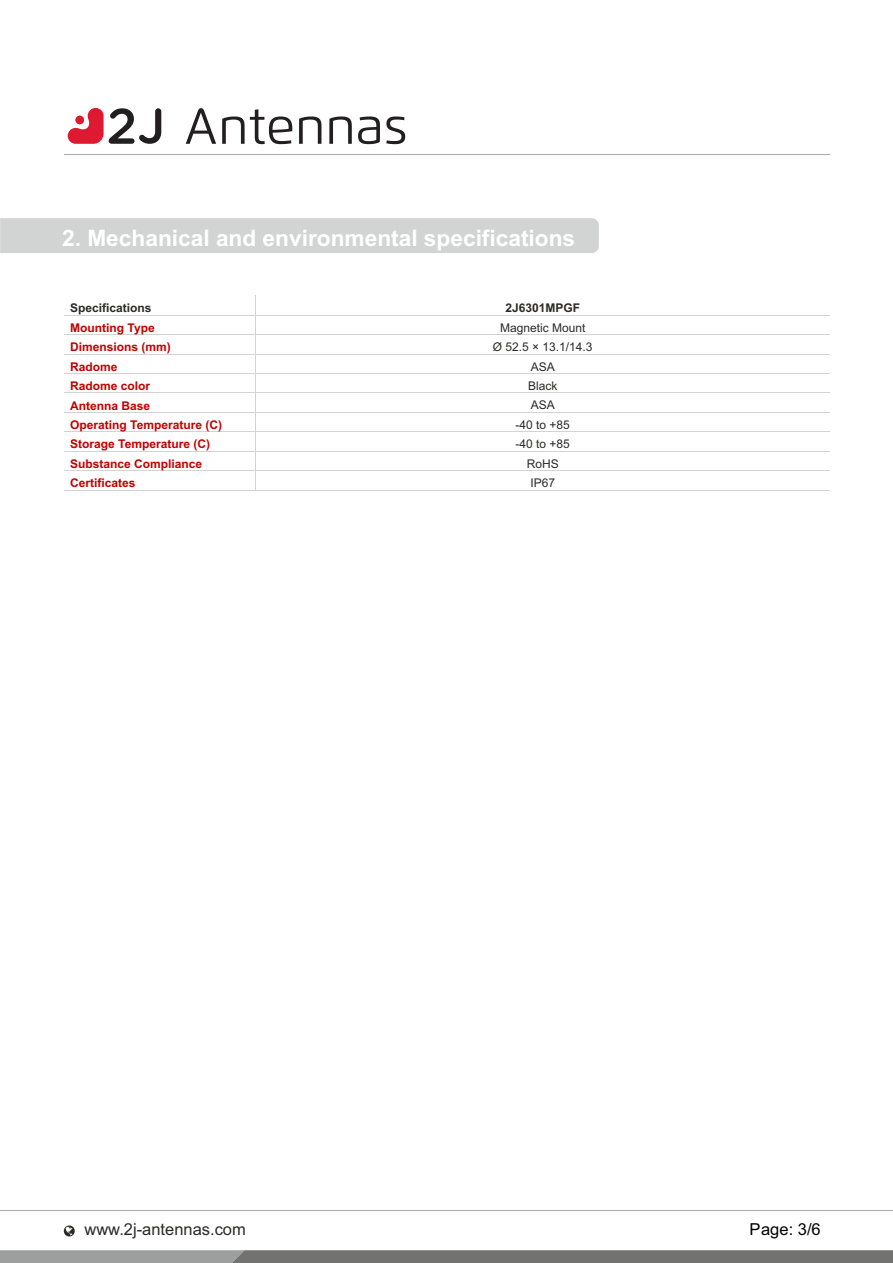
<style>
.page{position:relative;width:893px;height:1263px;background:#fff}
.page>*{position:absolute;margin:0;border:0;box-sizing:border-box;transform-origin:0 0}
.t1{font:700 22.65px "Arial";color:#fff}
.t2{font:16.5px "Arial";color:#2b2a29}
.t3{font:16.5px "Arial";color:#000}
.t4{font:700 12px/19.4px "Arial";color:#c00000}
.t5{font:12px/19.4px "Arial";color:#2b2a29;text-align:center}
.t6{font:700 12px "Arial";color:#2b2a29}
</style>
<div class="page">
<svg style="left:0;top:1250px;width:893px;height:13px;background:#7f807f"></svg>
<hr style="left:0;top:1210px;width:893px;height:1px;background:#a9a9a9">
<svg style="left:63px;top:1225px;width:12px;height:11px"></svg>
<div style="left:0;top:218px;width:599px;height:35px;background:#d2d3d3"></div>
<hr style="left:64px;top:315px;width:765px;height:1px;background:#d2d3d3">
<hr style="left:64px;top:334px;width:765px;height:1px;background:#d2d3d3">
<hr style="left:64px;top:354px;width:765px;height:1px;background:#d2d3d3">
<hr style="left:64px;top:373px;width:765px;height:1px;background:#d2d3d3">
<hr style="left:64px;top:393px;width:765px;height:1px;background:#d2d3d3">
<hr style="left:64px;top:412px;width:765px;height:1px;background:#d2d3d3">
<hr style="left:64px;top:432px;width:765px;height:1px;background:#d2d3d3">
<hr style="left:64px;top:451px;width:765px;height:1px;background:#d2d3d3">
<hr style="left:64px;top:470px;width:765px;height:1px;background:#d2d3d3">
<hr style="left:255px;top:296px;width:1px;height:194px;background:#d2d3d3">
<hr style="left:64px;top:490px;width:765px;height:1px;background:#d2d3d3">
<hr style="left:64px;top:154px;width:765px;height:1px;background:#a9a9a9">
<svg style="left:68px;top:108px;width:93px;height:36px"></svg>
<div style="left:75px;top:116px;width:9px;height:8px;background:#dd1a32;border-radius:50%"></div>
<svg style="left:186px;top:108px;width:219px;height:36px"></svg>
<h1 class="t1" style="left:62px;top:230px;width:514px">2. Mechanical and environmental specifications</h1>
<p class="t6" style="left:70px;top:304px;width:83px">Specifications</p>
<p class="t4" style="left:70px;top:319px;width:153px">Mounting Type<br>Dimensions (mm)<br>Radome<br>Radome color<br>Antenna Base<br>Operating Temperature (C)<br>Storage Temperature (C)<br>Substance Compliance<br>Certificates</p>
<p class="t6" style="left:505px;top:303px;width:76px">2J6301MPGF</p>
<p class="t5" style="left:493px;top:319px;width:101px">Magnetic Mount<br>Ø 52.5 × 13.1/14.3<br>ASA<br>Black<br>ASA<br>-40 to +85<br>-40 to +85<br>RoHS<br>IP67</p>
<h2 class="t2" style="left:84px;top:1223px;width:163px">www.2j-antennas.com</h2>
<h2 class="t3" style="left:749px;top:1223px;width:73px">Page: 3/6</h2>
</div>
